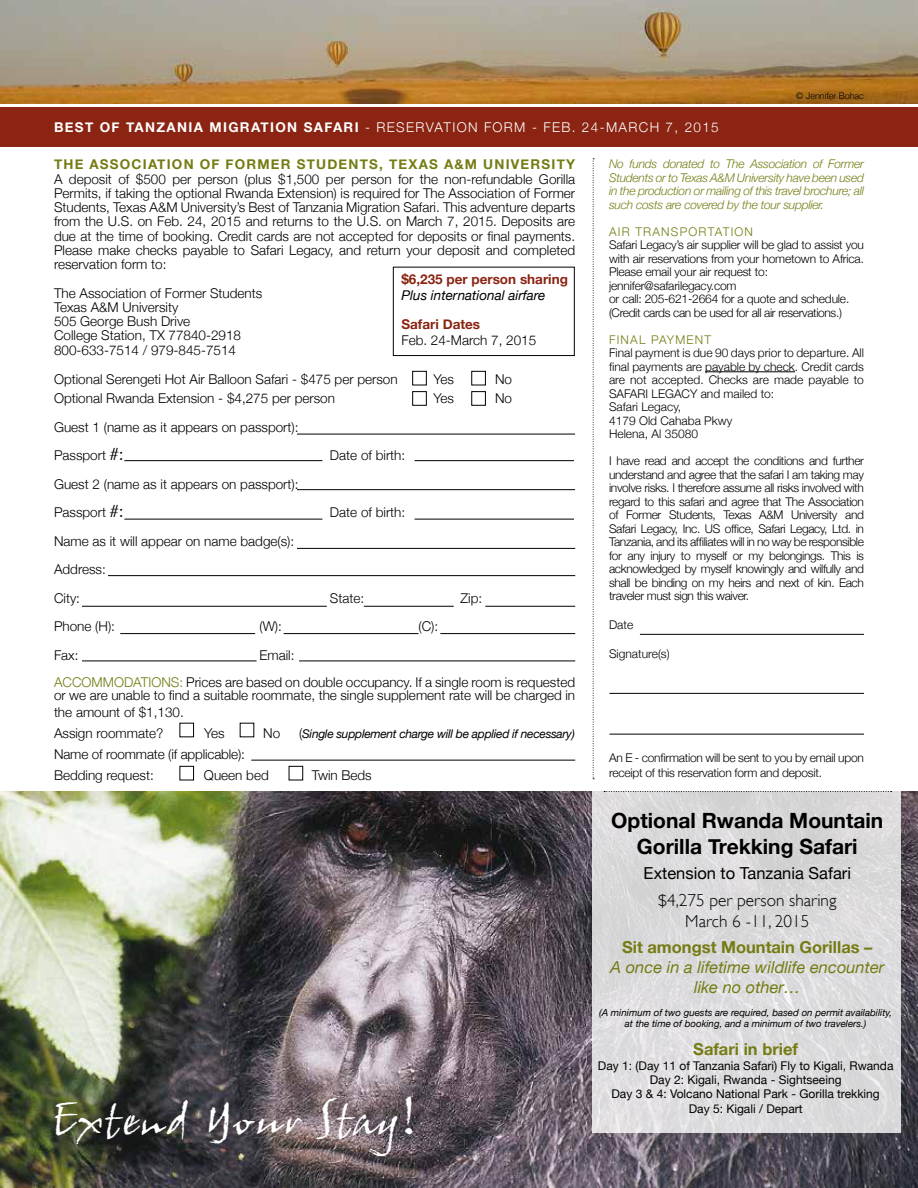
<style>
.page{position:relative;width:918px;height:1188px;background:#fff}
.page>*{position:absolute;margin:0;border:0;box-sizing:border-box;transform-origin:0 0}
.t1{font:46.5px "John Handy Plain";color:#fff}
.t2{font:700 21px/25.2px "Helvetica Neue";color:#000;text-align:center}
.t3{font:300 17.25px/20.2px "Gill Sans";color:#000;text-align:center}
.t4{font:italic 16.5px/20.2px "Helvetica Neue";color:#757c13;text-align:center}
.t5{font:700 16.5px "Helvetica Neue";color:#757c13}
.t6{font:16.5px "Helvetica Neue";color:#000}
.t7{font:300 13.5px/14.2px "Helvetica Neue";color:#000}
.t8{font:300 13.5px "Helvetica Neue";letter-spacing:.1em;color:#fff}
.t9{font:700 13.5px "Helvetica Neue";letter-spacing:.09em;color:#757c13}
.t10{font:700 13.5px "Helvetica Neue";color:#8b2412}
.t11{font:italic 13.5px "Helvetica Neue";color:#000}
.t12{font:300 12px/13.5px "Helvetica Neue";letter-spacing:-.015em;color:#000}
.t13{font:italic 300 12px/13.5px "Helvetica Neue";letter-spacing:-.02em;color:#757c13;text-align:justify}
.t14{font:12px/14.4px "Helvetica Neue";color:#000;text-align:center}
.t15{font:italic 12px "Helvetica Neue";letter-spacing:-.025em;color:#000}
.t16{font:300 12px "Helvetica Neue";letter-spacing:.1em;color:#757c13}
.t17{font:italic 9.75px/11.7px "Helvetica Neue";color:#000;text-align:center}
.t18{font:300 9px "Helvetica Neue";color:#000}
.s1{font-weight:700}
.s2{font-family:"Times";font-weight:400;font-size:18px}
.s3{color:#757c13}
.s4{font-weight:300;font-style:normal;font-size:13.5px}
</style>
<div class="page">
<img style="left:0;top:791px;width:918px;height:397px">
<div style="left:592px;top:791px;width:308px;height:342px;background:#dbdadc"></div>
<svg style="left:593px;top:158px;width:1px;height:621px"></svg>
<div style="left:0;top:107px;width:918px;height:39px;background:#8b2412"></div>
<svg style="left:604px;top:791px;width:288px;height:1px"></svg>
<hr style="left:705px;top:371px;width:90px;height:1px;background:#000">
<hr style="left:297px;top:548px;width:278px;height:1px;background:#000">
<hr style="left:82px;top:606px;width:245px;height:1px;background:#000">
<hr style="left:364px;top:606px;width:90px;height:1px;background:#000">
<hr style="left:485px;top:606px;width:90px;height:1px;background:#000">
<hr style="left:120px;top:633px;width:135px;height:1px;background:#000">
<hr style="left:284px;top:633px;width:135px;height:1px;background:#000">
<hr style="left:440px;top:633px;width:135px;height:1px;background:#000">
<hr style="left:82px;top:661px;width:175px;height:1px;background:#000">
<hr style="left:299px;top:661px;width:276px;height:1px;background:#000">
<hr style="left:251px;top:760px;width:324px;height:1px;background:#000">
<div style="left:412px;top:371px;width:15px;height:14px;border:1px solid #000"></div>
<div style="left:412px;top:391px;width:15px;height:15px;border:1px solid #000"></div>
<div style="left:472px;top:371px;width:14px;height:14px;border:1px solid #000"></div>
<div style="left:472px;top:391px;width:14px;height:15px;border:1px solid #000"></div>
<div style="left:180px;top:723px;width:14px;height:14px;border:1px solid #000"></div>
<div style="left:180px;top:766px;width:14px;height:14px;border:1px solid #000"></div>
<div style="left:289px;top:766px;width:14px;height:14px;border:1px solid #000"></div>
<hr style="left:108px;top:575px;width:467px;height:1px;background:#000">
<hr style="left:124px;top:460px;width:198px;height:1px;background:#000">
<hr style="left:297px;top:434px;width:278px;height:1px;background:#000">
<hr style="left:415px;top:460px;width:159px;height:1px;background:#000">
<hr style="left:297px;top:489px;width:278px;height:1px;background:#000">
<hr style="left:124px;top:519px;width:198px;height:1px;background:#000">
<hr style="left:415px;top:519px;width:159px;height:1px;background:#000">
<hr style="left:609px;top:693px;width:255px;height:1px;background:#000">
<hr style="left:609px;top:734px;width:255px;height:1px;background:#000">
<hr style="left:640px;top:634px;width:224px;height:1px;background:#000">
<img style="left:0;top:0;width:918px;height:103px">
<div style="left:393px;top:267px;width:182px;height:89px;border:1px solid #000"></div>
<p class="t18" style="left:796px;top:89px;width:69px">© Jennifer Bohac</p>
<p class="t8" style="left:54px;top:117px;width:666px"><span class="s1">BEST OF TANZANIA MIGRATION SAFARI</span> - RESERVATION FORM - FEB. 24-MARCH 7, 2015</p>
<p class="t13" style="left:609px;top:156px;width:256px">No funds donated to The Association of Former Students or to Texas A&amp;M University have been used in the production or mailing of this travel brochure; all such costs are covered by the tour supplier.</p>
<p class="t16" style="left:609px;top:222px;width:146px">AIR TRANSPORTATION</p>
<p class="t12" style="left:609px;top:237px;width:256px">Safari Legacy’s air supplier will be glad to assist you with air reservations from your hometown to Africa.<br>Please email your air request to: jennifer@safarilegacy.com<br>or call: 205-621-2664 for a quote and schedule. (Credit cards can be used for all air reservations.)</p>
<p class="t16" style="left:609px;top:330px;width:104px">FINAL PAYMENT</p>
<p class="t12" style="left:609px;top:345px;width:256px">Final payment is due 90 days prior to departure. All final payments are payable by check. Credit cards are not accepted. Checks are made payable to<br>SAFARI LEGACY and mailed to:<br>Safari Legacy,<br>4179 Old Cahaba Pkwy<br>Helena, Al 35080</p>
<p class="t12" style="left:609px;top:453px;width:256px;text-align:justify">I have read and accept the conditions and further understand and agree that the safari I am taking may involve risks. I therefore assume all risks involved with regard to this safari and agree that The Association of Former Students, Texas A&amp;M University and Safari Legacy, Inc. US office, Safari Legacy, Ltd. in Tanzania, and its affiliates will in no way be responsible for any injury to myself or my belongings. This is acknowledged by myself knowingly and wilfully and shall be binding on my heirs and next of kin. Each traveler must sign this waiver.</p>
<p class="t12" style="left:609px;top:617px;width:26px">Date</p>
<p class="t12" style="left:609px;top:647px;width:62px">Signature(s)</p>
<p class="t9" style="left:54px;top:154px;width:523px">THE ASSOCIATION OF FORMER STUDENTS, TEXAS A&amp;M UNIVERSITY</p>
<p class="t7" style="left:54px;top:171px;width:523px;text-align:justify">A deposit of $500 per person (plus $1,500 per person for the non-refundable Gorilla Permits, if taking the optional Rwanda Extension) is required for The Association of Former Students, Texas A&amp;M University’s Best of Tanzania Migration Safari. This adventure departs from the U.S. on Feb. 24, 2015 and returns to the U.S. on March 7, 2015. Deposits are due at the time of booking. Credit cards are not accepted for deposits or final payments.<br>Please make checks payable to Safari Legacy, and return your deposit and completed reservation form to:</p>
<p class="t7" style="left:54px;top:285px;width:210px">The Association of Former Students<br>Texas A&amp;M University<br>505 George Bush Drive<br>College Station, TX 77840-2918<br>800-633-7514 / 979-845-7514</p>
<p class="t7" style="left:54px;top:371px;width:345px">Optional Serengeti Hot Air Balloon Safari - $475 per person</p>
<p class="t7" style="left:433px;top:371px;width:22px">Yes</p>
<p class="t7" style="left:495px;top:371px;width:19px">No</p>
<p class="t7" style="left:54px;top:391px;width:283px">Optional Rwanda Extension - $4,275 per person</p>
<p class="t7" style="left:433px;top:391px;width:22px">Yes</p>
<p class="t7" style="left:495px;top:391px;width:19px">No</p>
<p class="t7" style="left:54px;top:412px;width:246px;line-height:28.5px">Guest 1 (name as it appears on passport):<br>Passport <span class="s2">#:</span></p>
<p class="t10" style="left:401px;top:269px;width:168px">$6,235 per person sharing</p>
<p class="t11" style="left:401px;top:286px;width:146px">Plus international airfare</p>
<p class="t10" style="left:401px;top:313px;width:80px">Safari Dates</p>
<p class="t7" style="left:401px;top:332px;width:136px">Feb. 24-March 7, 2015</p>
<p class="t7" style="left:330px;top:448px;width:77px">Date of birth:</p>
<p class="t7" style="left:54px;top:469px;width:246px;line-height:28.5px">Guest 2 (name as it appears on passport):<br>Passport <span class="s2">#:</span></p>
<p class="t7" style="left:330px;top:505px;width:77px">Date of birth:</p>
<p class="t7" style="left:54px;top:526px;width:242px;line-height:28.5px">Name as it will appear on name badge(s):<br>Address:<br>City:</p>
<p class="t7" style="left:330px;top:590px;width:36px">State:</p>
<p class="t7" style="left:461px;top:590px;width:23px">Zip:</p>
<p class="t7" style="left:54px;top:619px;width:63px">Phone (H):</p>
<p class="t7" style="left:260px;top:619px;width:24px">(W):</p>
<p class="t7" style="left:419px;top:619px;width:21px">(C):</p>
<p class="t7" style="left:54px;top:647px;width:26px">Fax:</p>
<p class="t7" style="left:54px;top:641px;width:523px;line-height:27px;text-indent:205px">Email:<br><span class="s3">ACCOMMODATIONS:</span> Prices are based on double occupancy. If a single room is requested</p>
<p class="t7" style="left:54px;top:687px;width:523px;line-height:16.2px">or we are unable to find a suitable roommate, the single supplement rate will be charged in the amount of $1,130.</p>
<p class="t7" style="left:54px;top:725px;width:111px">Assign roommate?</p>
<p class="t7" style="left:204px;top:725px;width:22px">Yes</p>
<p class="t7" style="left:263px;top:725px;width:19px">No</p>
<p class="t15" style="left:299px;top:725px;width:277px"><span class="s4">(</span>Single supplement charge will be applied if necessary)</p>
<p class="t7" style="left:54px;top:742px;width:192px;line-height:21px">Name of roommate (if applicable):<br>Bedding request:</p>
<p class="t12" style="left:609px;top:749px;width:256px;line-height:15.5px">An E - confirmation will be sent to you by email upon receipt of this reservation form and deposit.</p>
<p class="t7" style="left:204px;top:767px;width:66px">Queen bed</p>
<p class="t7" style="left:312px;top:767px;width:61px">Twin Beds</p>
<h1 class="t1" style="left:51px;top:1091px;width:366px">Extend Your Stay!</h1>
<h2 class="t2" style="left:611px;top:809px;width:274px">Optional Rwanda Mountain<br>Gorilla Trekking Safari</h2>
<p class="t6" style="left:644px;top:861px;width:209px">Extension to Tanzania Safari</p>
<p class="t3" style="left:658px;top:890px;width:180px">$4,275 per person sharing<br>March 6 -11, 2015</p>
<p class="t5" style="left:622px;top:934px;width:252px">Sit amongst Mountain Gorillas –</p>
<p class="t4" style="left:610px;top:958px;width:276px">A once in a lifetime wildlife encounter like no other…</p>
<p class="t17" style="left:599px;top:1007px;width:294px">(A minimum of two guests are required, based on permit availability, at the time of booking, and a minimum of two travelers.)</p>
<p class="t5" style="left:693px;top:1036px;width:106px">Safari in brief</p>
<p class="t14" style="left:598px;top:1059px;width:297px">Day 1: (Day 11 of Tanzania Safari) Fly to Kigali, Rwanda Day 2: Kigali, Rwanda - Sightseeing<br>Day 3 &amp; 4: Volcano National Park - Gorilla trekking<br>Day 5: Kigali / Depart</p>
</div>
